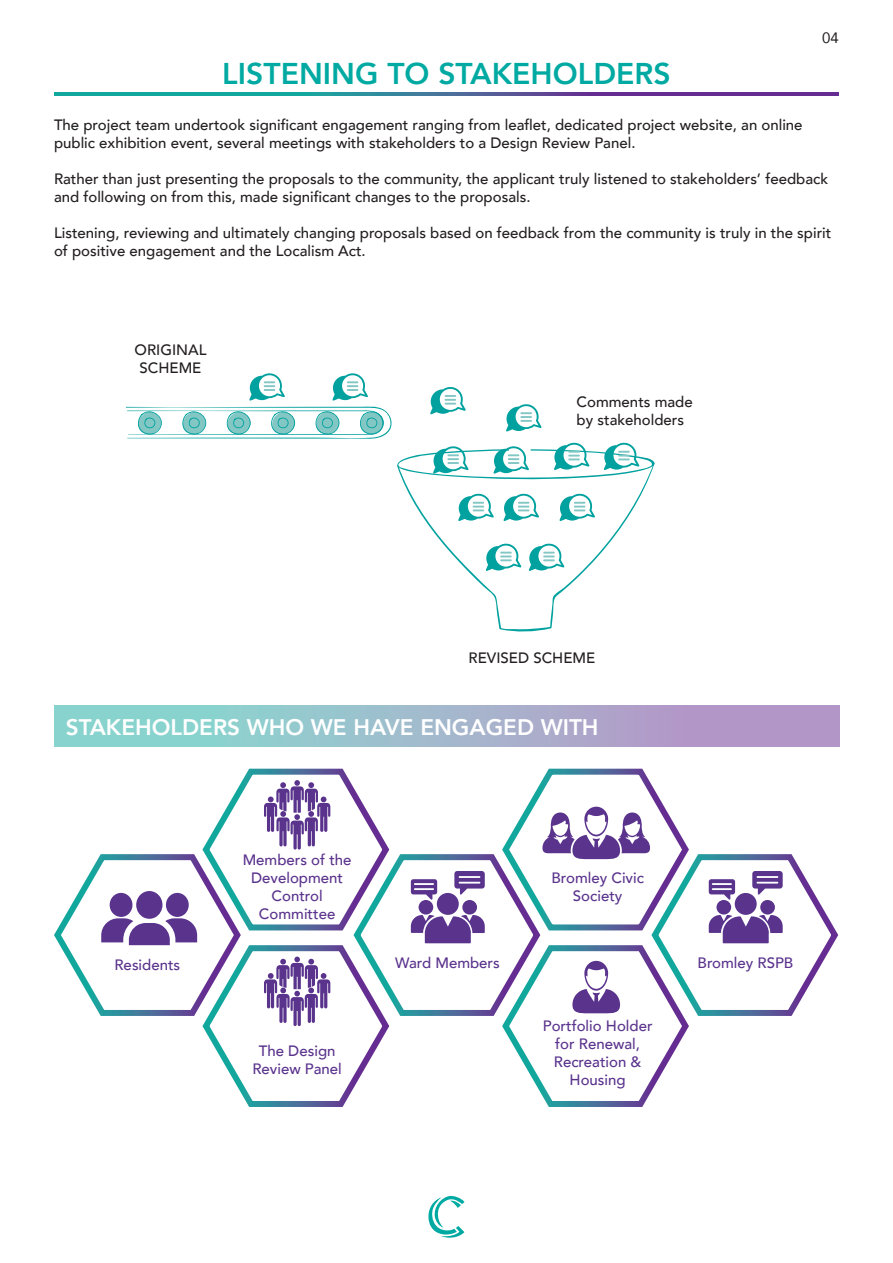
<style>
.page{position:relative;width:893px;height:1263px;background:#fff}
.page>*{position:absolute;margin:0;border:0;box-sizing:border-box;transform-origin:0 0}
.t1{font:800 30px "Avenir";color:#00aaa2}
.t2{font:800 22.5px "Avenir";color:#fff}
.t3{font:500 15px/18px "Avenir";color:#231f20}
.t4{font:500 15px/18px "Avenir";color:#5a338d;text-align:center}
.Paragraph_Style_2{font:15px "Avenir";color:#231f20}
</style>
<div class="page">
<svg style="left:428px;top:1195px;width:36px;height:43px"></svg>
<svg style="left:54px;top:93px;width:785px;height:3px;background:#3f6b97"></svg>
<svg style="left:126px;top:373px;width:529px;height:259px"></svg>
<div style="left:54px;top:705px;width:786px;height:42px;background:linear-gradient(to right,#84ded0,#bb8ec8)"></div>
<svg style="left:54px;top:768px;width:785px;height:339px"></svg>
<p class="Paragraph_Style_2" style="left:822px;top:26px;width:18px">04</p>
<p class="t1" style="left:222px;top:50px;width:450px">LISTENING TO STAKEHOLDERS</p>
<p class="t3" style="left:54px;top:115px;width:750px">The project team undertook significant engagement ranging from leaflet, dedicated project website, an online public exhibition event, several meetings with stakeholders to a Design Review Panel.</p>
<p class="t3" style="left:54px;top:169px;width:776px">Rather than just presenting the proposals to the community, the applicant truly listened to stakeholders’ feedback and following on from this, made significant changes to the proposals.</p>
<p class="t3" style="left:54px;top:223px;width:779px">Listening, reviewing and ultimately changing proposals based on feedback from the community is truly in the spirit of positive engagement and the Localism Act.</p>
<p class="t3" style="left:135px;top:340px;width:73px;text-align:center">ORIGINAL<br>SCHEME</p>
<p class="t3" style="left:577px;top:392px;width:118px">Comments made by stakeholders</p>
<p class="t3" style="left:469px;top:648px;width:128px">REVISED SCHEME</p>
<p class="t2" style="left:66px;top:710px;width:534px">STAKEHOLDERS WHO WE HAVE ENGAGED WITH</p>
<p class="t4" style="left:114px;top:955px;width:67px">Residents</p>
<p class="t4" style="left:243px;top:849px;width:110px">Members of the<br>Development<br>Control<br>Committee</p>
<p class="t4" style="left:252px;top:1041px;width:91px">The Design<br>Review Panel</p>
<p class="t4" style="left:551px;top:867px;width:94px">Bromley Civic<br>Society</p>
<p class="t4" style="left:395px;top:952px;width:106px">Ward Members</p>
<p class="t4" style="left:697px;top:952px;width:97px">Bromley RSPB</p>
<p class="t4" style="left:543px;top:1016px;width:111px">Portfolio Holder for Renewal,<br>Recreation &amp;<br>Housing</p>
</div>
